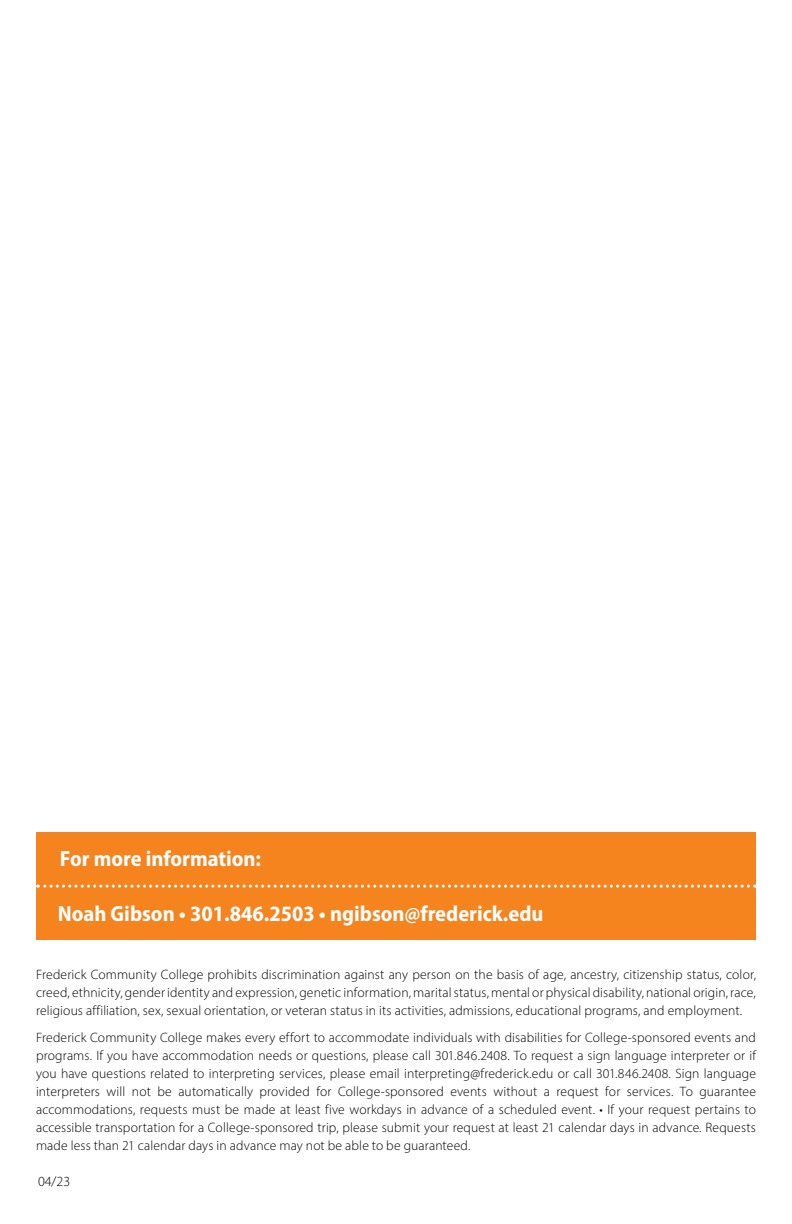
<style>
.page{position:relative;width:792px;height:1224px;background:#fff}
.page>*{position:absolute;margin:0;border:0;box-sizing:border-box;transform-origin:0 0}
.t1{font:700 semi-condensed 22px "Myriad Pro";color:#fff}
.t2{font:300 14px "Myriad Pro";color:#000}
.t3{font:300 13.6px/18px "Myriad Pro";letter-spacing:.01em;color:#000;text-align:justify}
</style>
<div class="page">
<div style="left:36px;top:832px;width:720px;height:108px;background:#f5841f"></div>
<svg style="left:38px;top:885px;width:710px;height:3px"></svg>
<h1 class="t1" style="left:60px;top:844px;width:203px">For more information:</h1>
<h1 class="t1" style="left:58px;top:899px;width:487px">Noah Gibson • 301.846.2503 • ngibson@frederick.edu</h1>
<p class="t3" style="left:36px;top:965px;width:722px">Frederick Community College prohibits discrimination against any person on the basis of age, ancestry, citizenship status, color, creed, ethnicity, gender identity and expression, genetic information, marital status, mental or physical disability, national origin, race, religious affiliation, sex, sexual orientation, or veteran status in its activities, admissions, educational programs, and employment.</p>
<p class="t3" style="left:36px;top:1028px;width:722px">Frederick Community College makes every effort to accommodate individuals with disabilities for College-sponsored events and programs. If you have accommodation needs or questions, please call 301.846.2408. To request a sign language interpreter or if you have questions related to interpreting services, please email interpreting@frederick.edu or call 301.846.2408. Sign language interpreters will not be automatically provided for College-sponsored events without a request for services. To guarantee accommodations, requests must be made at least five workdays in advance of a scheduled event. • If your request pertains to accessible transportation for a College-sponsored trip, please submit your request at least 21 calendar days in advance. Requests made less than 21 calendar days in advance may not be able to be guaranteed.</p>
<p class="t2" style="left:38px;top:1173px;width:34px">04/23</p>
</div>
